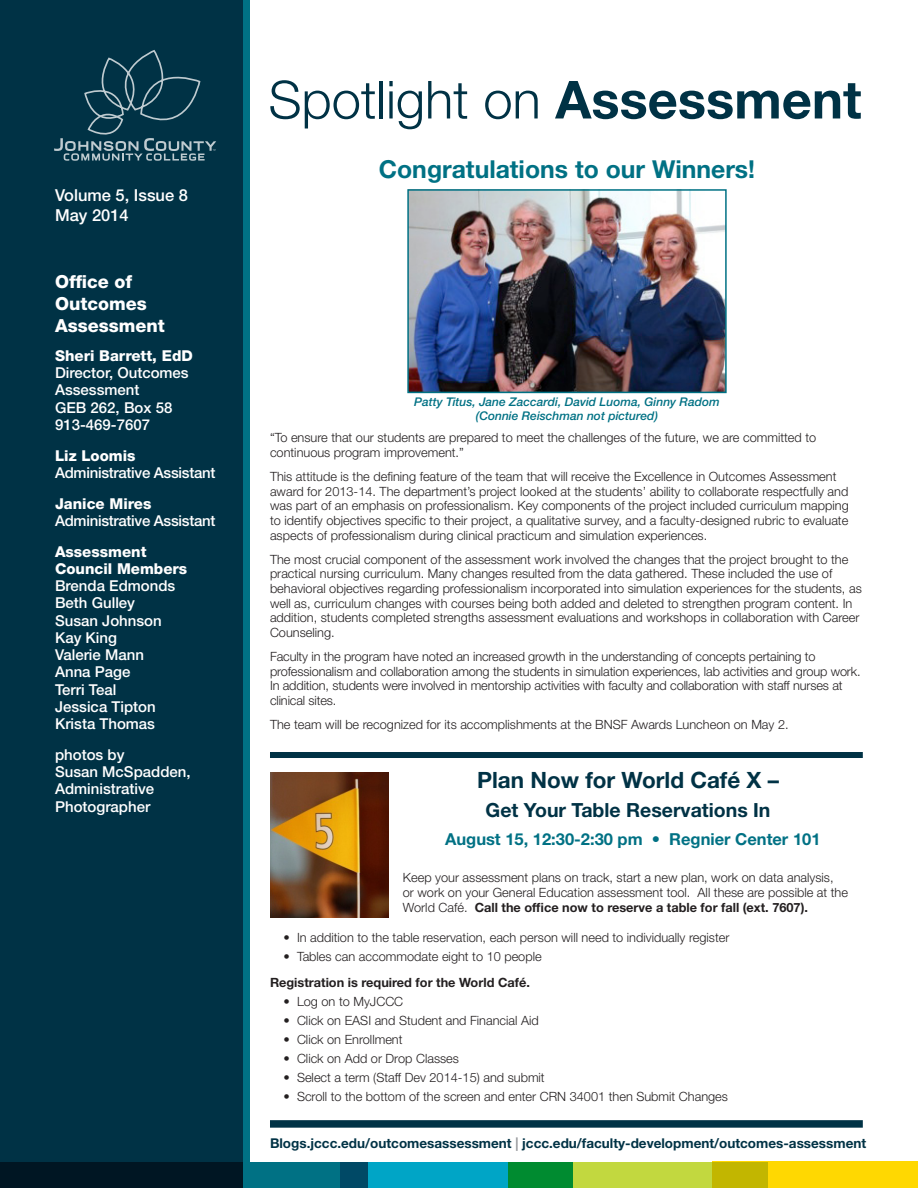
<style>
.page{position:relative;width:918px;height:1188px;background:#fff}
.page>*{position:absolute;margin:0;border:0;box-sizing:border-box;transform-origin:0 0}
.t1{font:300 52.5px "Helvetica Neue LT Std";color:#003245}
.t2{font:700 24.75px "Helvetica Neue LT Std";color:#007184}
.t3{font:700 22.5px "Helvetica Neue LT Std";color:#003245}
.t4{font:700 19.5px "Helvetica Neue LT Std";color:#003245}
.t5{font:800 18px/21.6px "Helvetica Neue LT Std";color:#fff}
.t6{font:700 16.5px "Helvetica Neue LT Std";color:#007184}
.t7{font:500 16.5px "Helvetica Neue LT Std";color:#fff}
.t8{font:500 15px/17.2px "Helvetica Neue LT Std";color:#fff}
.t9{font:800 15px/17.2px "Helvetica Neue LT Std";color:#fff}
.t10{font:500 15px "Helvetica Neue LT Std";letter-spacing:-.02em;color:#fff}
.t11{font:700 13.5px "Helvetica Neue LT Std";color:#003245}
.t12{font:300 12.75px/14.7px "Helvetica Neue LT Std";color:#231f20}
.t13{font:700 12.75px "Helvetica Neue LT Std";color:#231f20}
.t14{font:italic 500 12px/13.8px "Helvetica Neue LT Std";color:#007184;text-align:center}
.s1{font-weight:700}
.s2{color:#939598}
</style>
<div class="page">
<div style="left:712px;top:1162px;width:206px;height:26px;background:#ffd801"></div>
<svg style="left:573px;top:1162px;width:195px;height:26px;background:#c2ce2c"></svg>
<svg style="left:368px;top:1162px;width:205px;height:26px;background:#009c96"></svg>
<svg style="left:243px;top:1162px;width:125px;height:26px;background:#00687d"></svg>
<div style="left:0;top:0;width:243px;height:1188px;background:#003245"></div>
<div style="left:243px;top:0;width:6px;height:1162px;background:#007184"></div>
<svg style="left:54px;top:50px;width:162px;height:111px"></svg>
<img style="left:410px;top:192px;width:314px;height:198px">
<div style="left:407px;top:189px;width:320px;height:204px;border:2px solid #007184"></div>
<div style="left:270px;top:1120px;width:593px;height:8px;background:#003245"></div>
<img style="left:270px;top:772px;width:119px;height:146px">
<div style="left:270px;top:752px;width:593px;height:6px;background:#003245"></div>
<p class="t7" style="left:55px;top:185px;width:134px">Volume 5, Issue 8</p>
<p class="t7" style="left:55px;top:205px;width:75px">May 2014</p>
<p class="t5" style="left:55px;top:271px;width:111px">Office of<br>Outcomes<br>Assessment</p>
<p class="t9" style="left:55px;top:347px;width:139px">Sheri Barrett, EdD</p>
<p class="t8" style="left:55px;top:364px;width:135px">Director, Outcomes<br>Assessment</p>
<p class="t8" style="left:55px;top:398px;width:119px">GEB 262, Box 58</p>
<p class="t8" style="left:55px;top:416px;width:97px">913-469-7607</p>
<p class="t9" style="left:55px;top:447px;width:82px">Liz Loomis</p>
<p class="t10" style="left:55px;top:464px;width:162px">Administrative Assistant</p>
<p class="t9" style="left:55px;top:495px;width:98px">Janice Mires</p>
<p class="t10" style="left:55px;top:512px;width:162px">Administrative Assistant</p>
<p class="t9" style="left:55px;top:543px;width:134px">Assessment<br>Council Members</p>
<p class="t8" style="left:55px;top:577px;width:122px">Brenda Edmonds</p>
<p class="t8" style="left:55px;top:594px;width:82px">Beth Gulley</p>
<p class="t8" style="left:55px;top:611px;width:108px">Susan Johnson</p>
<p class="t8" style="left:55px;top:629px;width:63px">Kay King</p>
<p class="t8" style="left:55px;top:646px;width:90px">Valerie Mann</p>
<p class="t8" style="left:55px;top:663px;width:77px">Anna Page</p>
<p class="t8" style="left:55px;top:680px;width:63px">Terri Teal</p>
<p class="t8" style="left:55px;top:698px;width:102px">Jessica Tipton</p>
<p class="t8" style="left:55px;top:715px;width:102px">Krista Thomas</p>
<p class="t8" style="left:55px;top:746px;width:71px">photos by</p>
<p class="t8" style="left:55px;top:763px;width:137px">Susan McSpadden,<br>Administrative<br>Photographer</p>
<p class="t1" style="left:268px;top:68px;width:595px">Spotlight on <span class="s1">Assessment</span></p>
<p class="t2" style="left:379px;top:153px;width:378px">Congratulations to our Winners!</p>
<p class="t14" style="left:414px;top:395px;width:307px">Patty Titus, Jane Zaccardi, David Luoma, Ginny Radom (Connie Reischman not pictured)</p>
<p class="t12" style="left:270px;top:430px;width:548px">“To ensure that our students are prepared to meet the challenges of the future, we are committed to continuous program improvement.”</p>
<p class="t12" style="left:270px;top:469px;width:580px">This attitude is the defining feature of the team that will receive the Excellence in Outcomes Assessment award for 2013-14. The department’s project looked at the students’ ability to collaborate respectfully and was part of an emphasis on professionalism. Key components of the project included curriculum mapping to identify objectives specific to their project, a qualitative survey, and a faculty-designed rubric to evaluate aspects of professionalism during clinical practicum and simulation experiences.</p>
<p class="t12" style="left:270px;top:552px;width:593px">The most crucial component of the assessment work involved the changes that the project brought to the practical nursing curriculum. Many changes resulted from the data gathered. These included the use of behavioral objectives regarding professionalism incorporated into simulation experiences for the students, as well as, curriculum changes with courses being both added and deleted to strengthen program content. In addition, students completed strengths assessment evaluations and workshops in collaboration with Career Counseling.</p>
<p class="t12" style="left:270px;top:649px;width:592px">Faculty in the program have noted an increased growth in the understanding of concepts pertaining to professionalism and collaboration among the students in simulation experiences, lab activities and group work.<br>In addition, students were involved in mentorship activities with faculty and collaboration with staff nurses at clinical sites.</p>
<p class="t12" style="left:270px;top:717px;width:520px">The team will be recognized for its accomplishments at the BNSF Awards Luncheon on May 2.</p>
<p class="t3" style="left:477px;top:766px;width:304px">Plan Now for World Café X –</p>
<p class="t4" style="left:486px;top:798px;width:286px">Get Your Table Reservations In</p>
<p class="t6" style="left:445px;top:829px;width:377px">August 15, 12:30-2:30 pm • Regnier Center 101</p>
<p class="t12" style="left:403px;top:870px;width:447px">Keep your assessment plans on track, start a new plan, work on data analysis,<br>or work on your General Education assessment tool. All these are possible at the<br>World Café. <span class="s1">Call the office now to reserve a table for fall (ext. 7607).</span></p>
<p class="t12" style="left:284px;top:930px;width:447px">• In addition to the table reservation, each person will need to individually register</p>
<p class="t12" style="left:284px;top:949px;width:260px">• Tables can accommodate eight to 10 people</p>
<p class="t13" style="left:270px;top:975px;width:261px">Registration is required for the World Café.</p>
<p class="t12" style="left:284px;top:994px;width:121px">• Log on to MyJCCC</p>
<p class="t12" style="left:284px;top:1013px;width:257px">• Click on EASI and Student and Financial Aid</p>
<p class="t12" style="left:284px;top:1032px;width:121px">• Click on Enrollment</p>
<p class="t12" style="left:284px;top:1051px;width:177px">• Click on Add or Drop Classes</p>
<p class="t12" style="left:284px;top:1070px;width:263px">• Select a term (Staff Dev 2014-15) and submit</p>
<p class="t12" style="left:284px;top:1089px;width:446px">• Scroll to the bottom of the screen and enter CRN 34001 then Submit Changes</p>
<p class="t11" style="left:270px;top:1135px;width:598px">Blogs.jccc.edu/outcomesassessment <span class="s2">|</span> jccc.edu/faculty-development/outcomes-assessment</p>
</div>
